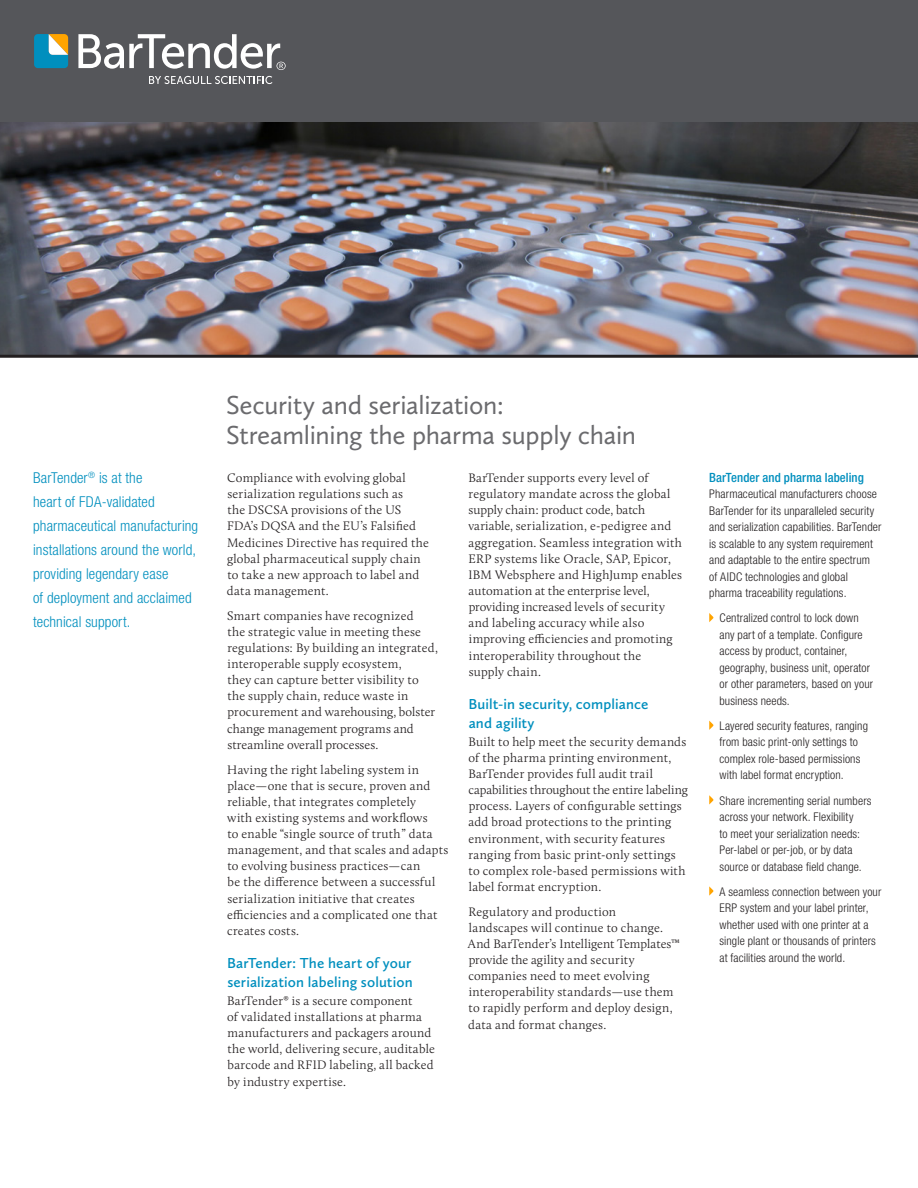
<style>
.page{position:relative;width:918px;height:1188px;background:#fff}
.page>*{position:absolute;margin:0;border:0;box-sizing:border-box;transform-origin:0 0}
.t1{font:27px/30px "Calluna Sans";letter-spacing:-.01em;color:#6b6b6e}
.t2{font:300 condensed 15px/24px "Helvetica Neue LT Std";letter-spacing:.01em;color:#008fbe}
.t3{font:600 15px/19.5px "Calluna Sans";letter-spacing:.005em;color:#008fbe}
.t4{font:300 12.75px/16.2px "Calluna";letter-spacing:.015em;color:#231f20}
.t5{font:500 condensed 12.75px "Helvetica Neue LT Std";letter-spacing:.005em;color:#008fbe}
.t6{font:300 condensed 12px/16.5px "Helvetica Neue LT Std";letter-spacing:.01em;color:#231f20}
</style>
<div class="page">
<img style="left:0;top:122px;width:918px;height:236px">
<svg style="left:709px;top:613px;width:5px;height:9px"></svg>
<svg style="left:709px;top:721px;width:5px;height:9px"></svg>
<svg style="left:709px;top:795px;width:5px;height:10px"></svg>
<svg style="left:709px;top:886px;width:5px;height:10px"></svg>
<div style="left:0;top:0;width:918px;height:122px;background:#55565a"></div>
<svg style="left:78px;top:34px;width:208px;height:36px"></svg>
<svg style="left:34px;top:34px;width:34px;height:34px"></svg>
<svg style="left:149px;top:76px;width:123px;height:8px"></svg>
<h1 class="t1" style="left:226px;top:389px;width:412px">Security and serialization:<br>Streamlining the pharma supply chain</h1>
<p class="t4" style="left:227px;top:470px;width:203px">Compliance with evolving global serialization regulations such as<br>the DSCSA provisions of the US<br>FDA’s DQSA and the EU’s Falsified<br>Medicines Directive has required the global pharmaceutical supply chain to take a new approach to label and data management.</p>
<p class="t4" style="left:227px;top:607px;width:212px">Smart companies have recognized<br>the strategic value in meeting these regulations: By building an integrated, interoperable supply ecosystem,<br>they can capture better visibility to the supply chain, reduce waste in procurement and warehousing, bolster change management programs and streamline overall processes.</p>
<p class="t4" style="left:227px;top:761px;width:223px">Having the right labeling system in place—one that is secure, proven and reliable, that integrates completely<br>with existing systems and workflows<br>to enable “single source of truth” data management, and that scales and adapts to evolving business practices—can<br>be the difference between a successful serialization initiative that creates efficiencies and a complicated one that creates costs.</p>
<p class="t3" style="left:227px;top:953px;width:187px">BarTender: The heart of your serialization labeling solution</p>
<p class="t4" style="left:227px;top:993px;width:209px">BarTender® is a secure component<br>of validated installations at pharma manufacturers and packagers around the world, delivering secure, auditable barcode and RFID labeling, all backed by industry expertise.</p>
<p class="t2" style="left:33px;top:466px;width:167px">BarTender<sup>®</sup> is at the<br>heart of FDA-validated pharmaceutical manufacturing installations around the world, providing legendary ease<br>of deployment and acclaimed technical support.</p>
<p class="t5" style="left:709px;top:469px;width:156px">BarTender and pharma labeling</p>
<p class="t4" style="left:468px;top:470px;width:215px">BarTender supports every level of regulatory mandate across the global supply chain: product code, batch variable, serialization, e-pedigree and aggregation. Seamless integration with ERP systems like Oracle, SAP, Epicor, IBM Websphere and HighJump enables automation at the enterprise level, providing increased levels of security and labeling accuracy while also improving efficiencies and promoting interoperability throughout the<br>supply chain.</p>
<p class="t3" style="left:468px;top:694px;width:182px">Built-in security, compliance and agility</p>
<p class="t4" style="left:468px;top:733px;width:221px">Built to help meet the security demands of the pharma printing environment, BarTender provides full audit trail capabilities throughout the entire labeling process. Layers of configurable settings add broad protections to the printing environment, with security features ranging from basic print-only settings to complex role-based permissions with label format encryption.</p>
<p class="t4" style="left:468px;top:903px;width:214px">Regulatory and production<br>landscapes will continue to change.<br>And BarTender’s Intelligent Templates™ provide the agility and security companies need to meet evolving interoperability standards—use them to rapidly perform and deploy design, data and format changes.</p>
<p class="t6" style="left:709px;top:486px;width:174px">Pharmaceutical manufacturers choose BarTender for its unparalleled security and serialization capabilities. BarTender is scalable to any system requirement and adaptable to the entire spectrum<br>of AIDC technologies and global pharma traceability regulations.</p>
<p class="t6" style="left:720px;top:610px;width:155px">Centralized control to lock down any part of a template. Configure access by product, container, geography, business unit, operator or other parameters, based on your business needs.</p>
<p class="t6" style="left:720px;top:717px;width:150px">Layered security features, ranging from basic print-only settings to complex role-based permissions with label format encryption.</p>
<p class="t6" style="left:720px;top:792px;width:154px">Share incrementing serial numbers across your network. Flexibility<br>to meet your serialization needs:<br>Per-label or per-job, or by data source or database field change.</p>
<p class="t6" style="left:720px;top:883px;width:163px">A seamless connection between your ERP system and your label printer, whether used with one printer at a single plant or thousands of printers at facilities around the world.</p>
</div>
